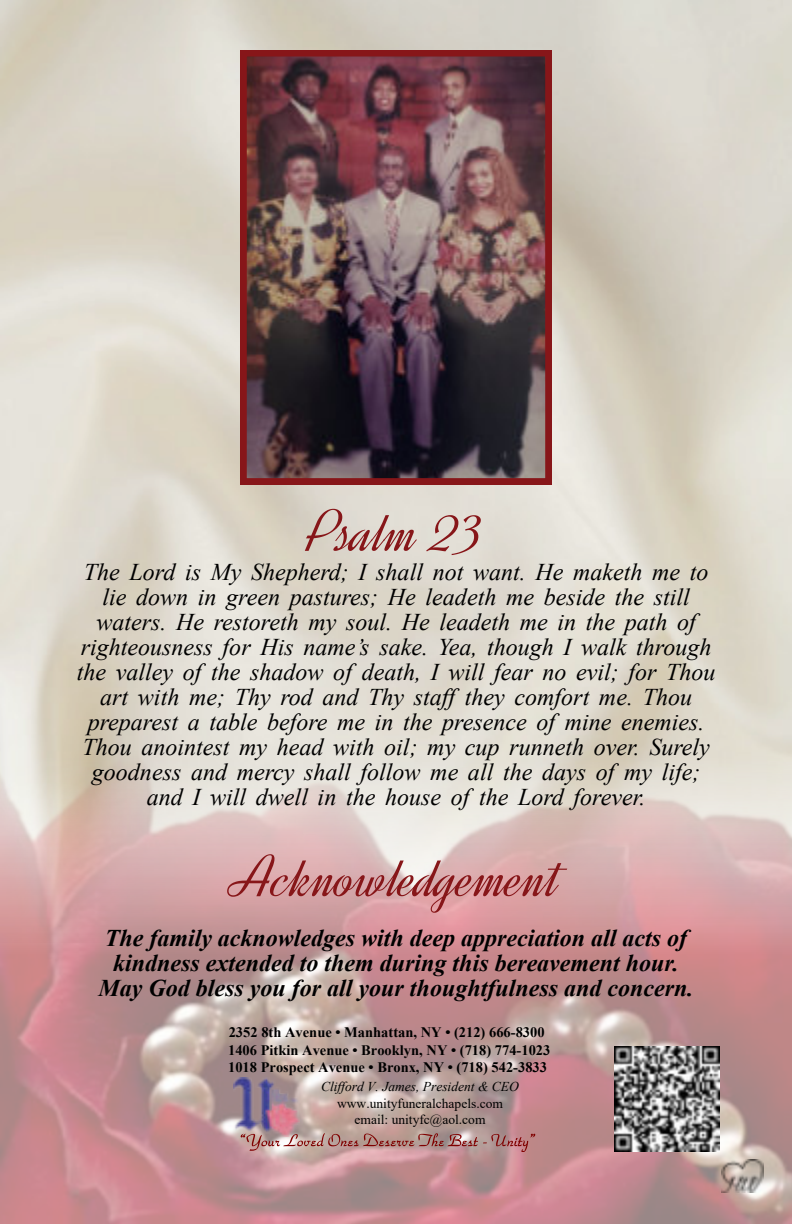
<style>
.page{position:relative;width:792px;height:1224px;background:#fff}
.page>*{position:absolute;margin:0;border:0;box-sizing:border-box;transform-origin:0 0}
.t1{font:60px "Dynalight";color:#871619}
.t2{font:italic 24px/25px "Times New Roman";color:#000;text-align:center}
.t3{font:italic 700 24px/25px "Times New Roman";color:#000;text-align:center}
.t4{font:700 14.4px/16.8px "Times New Roman";color:#000}
.t5{font:13.6px/16.8px "Times New Roman";color:#000;text-align:center}
.t6{font:italic 13.6px "Times New Roman";color:#000}
</style>
<div class="page">
<img style="left:0;top:0;width:792px;height:751px">
<img style="left:0;top:751px;width:792px;height:473px">
<svg style="left:241px;top:1133px;width:294px;height:19px;background:#b88d8b"></svg>
<img style="left:234px;top:1077px;width:66px;height:59px">
<img style="left:722px;top:1159px;width:41px;height:34px">
<img style="left:241px;top:50px;width:310px;height:434px">
<img style="left:614px;top:1046px;width:106px;height:106px">
<h1 class="t1" style="left:308px;top:497px;width:178px">Psalm 23</h1>
<p class="t2" style="left:77px;top:561px;width:640px">The Lord is My Shepherd; I shall not want. He maketh me to lie down in green pastures; He leadeth me beside the still waters. He restoreth my soul. He leadeth me in the path of righteousness for His name’s sake. Yea, though I walk through the valley of the shadow of death, I will fear no evil; for Thou art with me; Thy rod and Thy staffthey comfort me. Thou preparest a table before me in the presence of mine enemies.<br>Thou anointest my head with oil; my cup runneth over. Surely goodness and mercy shall follow me all the days of my life; and I will dwell in the house of the Lord forever.</p>
<h1 class="t1" style="left:231px;top:842px;width:331px">Acknowledgement</h1>
<p class="t3" style="left:99px;top:928px;width:596px">The family acknowledges with deep appreciation all acts of kindness extended to them during this bereavement hour.<br>May God bless you for all your thoughtfulness and concern.</p>
<p class="t4" style="left:229px;top:1026px;width:317px">2352 8th Avenue • Manhattan, NY • (212) 666-8300</p>
<p class="t4" style="left:228px;top:1043px;width:324px">1406 Pitkin Avenue • Brooklyn, NY • (718) 774-1023<br>1018 Prospect Avenue • Bronx, NY • (718) 542-3833</p>
<p class="t6" style="left:321px;top:1081px;width:199px">Clifford V. James, President &amp; CEO</p>
<p class="t5" style="left:337px;top:1096px;width:167px">www.unityfuneralchapels.com email: unityfc@aol.com</p>
</div>
